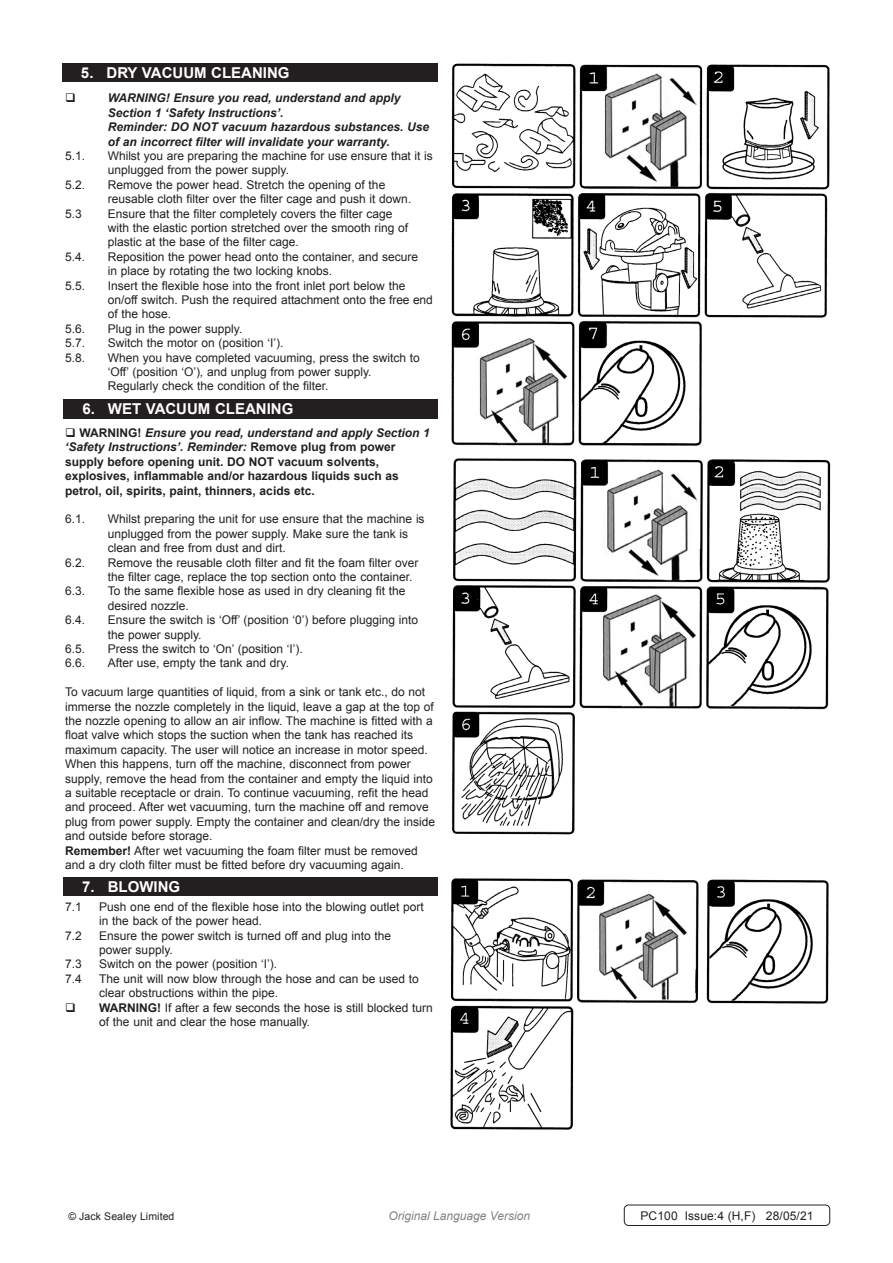
<style>
.page{position:relative;width:893px;height:1263px;background:#fff}
.page>*{position:absolute;margin:0;border:0;box-sizing:border-box;transform-origin:0 0}
.Chapter_Header{font:700 15px "Arial";color:#fff}
.Body__Footer{font:12px/14.4px "Arial";color:#231f20}
.t1{font:700 12px/14.4px "Arial";color:#231f20}
.t2{font:italic 700 12px/14.4px "Arial";color:#231f20}
.t3{font:italic 12px "Arial";color:#808285}
.Body__Justified__7pt{font:10.5px "Arial";letter-spacing:.01em;color:#231f20}
.s1{font-style:italic}
.s2{font-weight:700}
</style>
<div class="page">
<div style="left:62px;top:64px;width:376px;height:18px;background:#231f20"></div>
<img style="left:451px;top:458px;width:380px;height:377px">
<img style="left:450px;top:878px;width:379px;height:252px">
<img style="left:451px;top:63px;width:379px;height:383px">
<div style="left:64px;top:400px;width:374px;height:19px;background:#231f20"></div>
<div style="left:64px;top:877px;width:374px;height:18px;background:#231f20"></div>
<div style="left:624px;top:1204px;width:206px;height:22px;border:1px solid #231f20;border-radius:4px"></div>
<p class="Chapter_Header" style="left:81px;top:63px;width:210px">5. DRY VACUUM CLEANING</p>
<p class="t2" style="left:108px;top:91px;width:294px">WARNING! Ensure you read, understand and apply<br>Section 1 ‘Safety Instructions’.</p>
<p class="t2" style="left:108px;top:120px;width:323px">Reminder: DO NOT vacuum hazardous substances. Use of an incorrect filter will invalidate your warranty.</p>
<p class="Body__Footer" style="left:65px;top:149px;width:22px">5.1.</p>
<p class="Body__Footer" style="left:108px;top:149px;width:326px">Whilst you are preparing the machine for use ensure that it is unplugged from the power supply.</p>
<p class="Body__Footer" style="left:65px;top:177px;width:22px">5.2.</p>
<p class="Body__Footer" style="left:108px;top:177px;width:305px">Remove the power head. Stretch the opening of the reusable cloth filter over the filter cage and push it down.</p>
<p class="Body__Footer" style="left:65px;top:206px;width:18px">5.3</p>
<p class="Body__Footer" style="left:108px;top:206px;width:302px">Ensure that the filter completely covers the filter cage with the elastic portion stretched over the smooth ring of plastic at the base of the filter cage.</p>
<p class="Body__Footer" style="left:65px;top:249px;width:22px">5.4.</p>
<p class="Body__Footer" style="left:108px;top:249px;width:312px">Reposition the power head onto the container, and secure in place by rotating the two locking knobs.</p>
<p class="Body__Footer" style="left:65px;top:278px;width:22px">5.5.</p>
<p class="Body__Footer" style="left:108px;top:278px;width:326px">Insert the flexible hose into the front inlet port below the on/off switch. Push the required attachment onto the free end of the hose.</p>
<p class="Body__Footer" style="left:65px;top:321px;width:22px">5.6.</p>
<p class="Body__Footer" style="left:108px;top:321px;width:136px">Plug in the power supply.</p>
<p class="Body__Footer" style="left:65px;top:336px;width:22px">5.7.</p>
<p class="Body__Footer" style="left:108px;top:336px;width:177px">Switch the motor on (position ‘I’).</p>
<p class="Body__Footer" style="left:65px;top:350px;width:22px">5.8.</p>
<p class="Body__Footer" style="left:108px;top:350px;width:314px">When you have completed vacuuming, press the switch to ‘Off’ (position ‘O’)<span class="s1">,</span> and unplug from power supply.</p>
<p class="Body__Footer" style="left:108px;top:379px;width:222px">Regularly check the condition of the filter.</p>
<p class="Chapter_Header" style="left:82px;top:399px;width:213px">6. WET VACUUM CLEANING</p>
<p class="t1" style="left:65px;top:426px;width:366px">❑ WARNING! <span class="s1">Ensure you read, understand and apply Section 1 ‘Safety Instructions’. Reminder:</span> Remove plug from power supply before opening unit. DO NOT vacuum solvents, explosives, inflammable and/or hazardous liquids such as petrol, oil, spirits, paint, thinners, acids etc.</p>
<p class="Body__Footer" style="left:65px;top:512px;width:22px">6.1.</p>
<p class="Body__Footer" style="left:108px;top:512px;width:318px">Whilst preparing the unit for use ensure that the machine is unplugged from the power supply. Make sure the tank is clean and free from dust and dirt.</p>
<p class="Body__Footer" style="left:65px;top:555px;width:22px">6.2.</p>
<p class="Body__Footer" style="left:108px;top:555px;width:312px">Remove the reusable cloth filter and fit the foam filter over the filter cage, replace the top section onto the container.</p>
<p class="Body__Footer" style="left:65px;top:584px;width:22px">6.3.</p>
<p class="Body__Footer" style="left:108px;top:584px;width:299px">To the same flexible hose as used in dry cleaning fit the desired nozzle.</p>
<p class="Body__Footer" style="left:65px;top:613px;width:22px">6.4.</p>
<p class="Body__Footer" style="left:108px;top:613px;width:312px">Ensure the switch is ‘Off’ (position ‘0’) before plugging into the power supply.</p>
<p class="Body__Footer" style="left:65px;top:642px;width:22px">6.5.</p>
<p class="Body__Footer" style="left:108px;top:642px;width:196px">Press the switch to ‘On’ (position ‘I’).</p>
<p class="Body__Footer" style="left:65px;top:656px;width:22px">6.6.</p>
<p class="Body__Footer" style="left:108px;top:656px;width:183px">After use, empty the tank and dry.</p>
<p class="Body__Footer" style="left:65px;top:685px;width:371px">To vacuum large quantities of liquid, from a sink or tank etc., do not immerse the nozzle completely in the liquid, leave a gap at the top of the nozzle opening to allow an air inflow. The machine is fitted with a float valve which stops the suction when the tank has reached its maximum capacity. The user will notice an increase in motor speed.<br>When this happens, turn off the machine, disconnect from power supply, remove the head from the container and empty the liquid into a suitable receptacle or drain. To continue vacuuming, refit the head and proceed. After wet vacuuming, turn the machine off and remove plug from power supply. Empty the container and clean/dry the inside and outside before storage.</p>
<p class="Body__Footer" style="left:65px;top:843px;width:354px"><span class="s2">Remember!</span> After wet vacuuming the foam filter must be removed and a dry cloth filter must be fitted before dry vacuuming again.</p>
<p class="Chapter_Header" style="left:82px;top:877px;width:100px">7. BLOWING</p>
<p class="Body__Footer" style="left:65px;top:899px;width:18px">7.1</p>
<p class="Body__Footer" style="left:99px;top:899px;width:326px">Push one end of the flexible hose into the blowing outlet port in the back of the power head.</p>
<p class="Body__Footer" style="left:65px;top:928px;width:18px">7.2</p>
<p class="Body__Footer" style="left:99px;top:928px;width:293px">Ensure the power switch is turned off and plug into the power supply.</p>
<p class="Body__Footer" style="left:65px;top:957px;width:18px">7.3</p>
<p class="Body__Footer" style="left:99px;top:957px;width:179px">Switch on the power (position ‘I’).</p>
<p class="Body__Footer" style="left:65px;top:971px;width:18px">7.4</p>
<p class="Body__Footer" style="left:99px;top:971px;width:321px">The unit will now blow through the hose and can be used to clear obstructions within the pipe.</p>
<p class="Body__Footer" style="left:99px;top:1000px;width:335px;text-indent:-34px">❑ <span class="s2">WARNING!</span> If after a few seconds the hose is still blocked turn of the unit and clear the hose manually.</p>
<p class="Body__Justified__7pt" style="left:68px;top:1209px;width:108px">© Jack Sealey Limited</p>
<p class="t3" style="left:388px;top:1208px;width:143px">Original Language Version</p>
<p class="Body__Footer" style="left:640px;top:1208px;width:175px">PC100 Issue:4 (H,F) 28/05/21</p>
</div>
